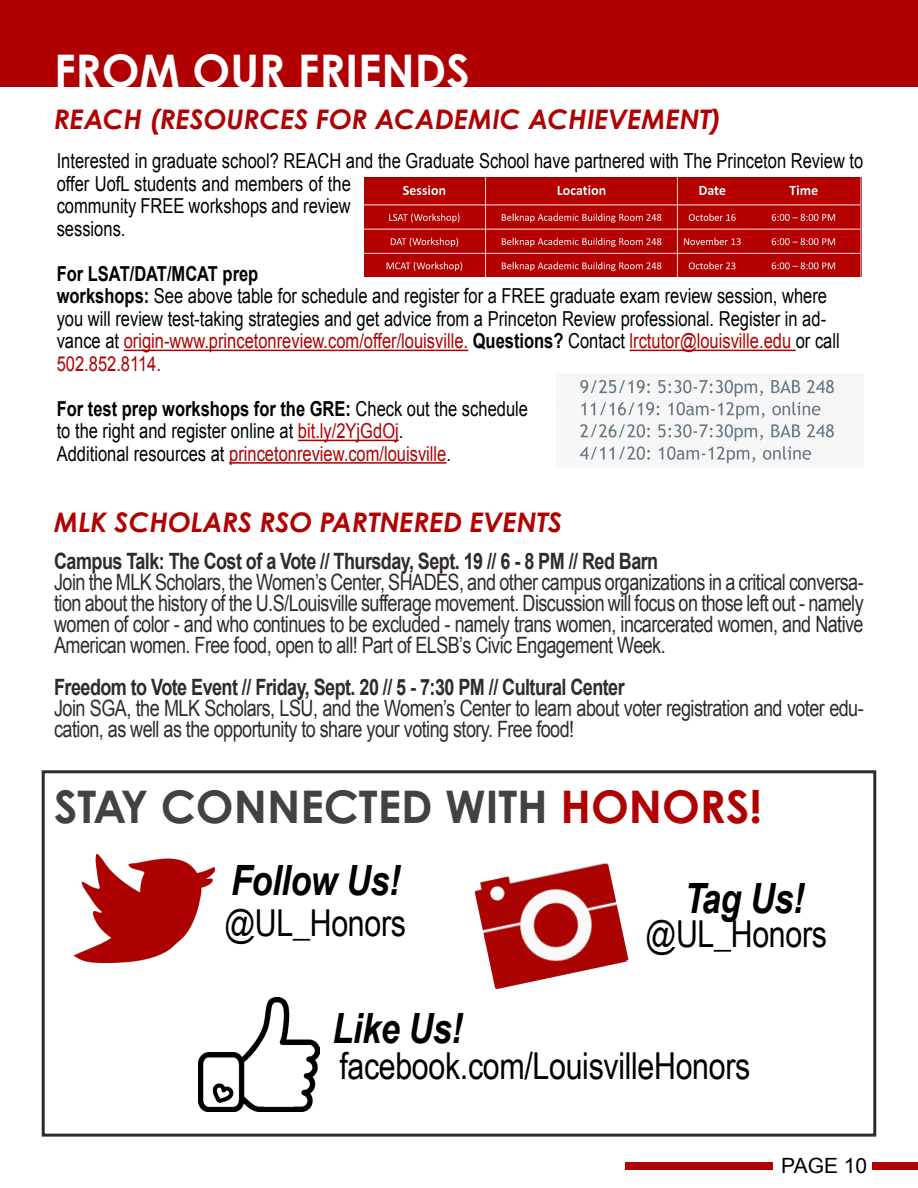
<style>
.page{position:relative;width:918px;height:1188px;background:#fff}
.page>*{position:absolute;margin:0;border:0;box-sizing:border-box;transform-origin:0 0}
.t1{font:700 45px "Century Gothic Pro";color:#424242}
.t2{font:700 45px "Century Gothic Pro";color:#fff}
.t3{font:italic 700 41.85px "Arial Narrow";letter-spacing:-.01em;color:#000}
.t4{font:37.2px "Arial Narrow";letter-spacing:-.01em;color:#000}
.t5{font:italic 700 27px "Century Gothic Pro";color:#b00002}
.t6{font:22.5px/21px "Arial";letter-spacing:-.03em;color:#302a2c;text-align:justify;scale:.8 1}
.t7{font:700 22.5px "Arial";letter-spacing:-.03em;color:#302a2c;scale:.8 1}
.t8{font:21px "Arial";color:#000}
.t9{font:20.7px/22.5px "Arial";color:#000;scale:.8 1}
.t10{font:20.7px "Arial";color:#b00002;scale:.8 1}
.t11{font:700 20.7px "Arial";color:#000;scale:.8 1}
.s1{font-weight:700}
.s2{color:#b00002}
.s3{color:#000}
</style>
<div class="page">
<div style="left:0;top:0;width:918px;height:86px;background:#b00002"></div>
<div style="left:872px;top:1162px;width:46px;height:8px;background:#b00002"></div>
<div style="left:625px;top:1162px;width:148px;height:8px;background:#b00002"></div>
<img style="left:364px;top:177px;width:497px;height:100px">
<img style="left:557px;top:374px;width:306px;height:94px">
<img style="left:474px;top:863px;width:155px;height:126px">
<img style="left:74px;top:854px;width:140px;height:109px">
<img style="left:199px;top:998px;width:120px;height:113px">
<hr style="left:124px;top:350px;width:344px;height:1px;background:#b00002">
<hr style="left:630px;top:350px;width:166px;height:1px;background:#b00002">
<hr style="left:298px;top:440px;width:101px;height:1px;background:#b00002">
<hr style="left:229px;top:462px;width:218px;height:2px;background:#b00002">
<div style="left:42px;top:770px;width:834px;height:367px;border:3px solid #302a2c"></div>
<p class="t2" style="left:54px;top:43px;width:417px">FROM OUR FRIENDS</p>
<p class="t5" style="left:54px;top:102px;width:669px">REACH (RESOURCES FOR ACADEMIC ACHIEVEMENT)</p>
<p class="t9" style="left:57px;top:150px;width:1010px">Interested in graduate school? REACH and the Graduate School have partnered with The Princeton Review to offer UofL students and members of the<br>community FREE workshops and review<br>sessions.</p>
<p class="t11" style="left:57px;top:260px;width:254px">For LSAT/DAT/MCAT prep</p>
<p class="t9" style="left:57px;top:285px;width:980px"><span class="s1">workshops:</span> See above table for schedule and register for a FREE graduate exam review session, where you will review test-taking strategies and get advice from a Princeton Review professional. Register in ad&shy;vance at <span class="s2">origin-www.princetonreview.com/offer/louisville.</span> <span class="s1">Questions?</span> Contact <span class="s2">lrctutor@louisville.edu</span> or call <span class="s2">502.852.8114.</span></p>
<p class="t9" style="left:57px;top:397px;width:591px"><span class="s1">For test prep workshops for the GRE:</span> Check out the schedule to the right and register online at <span class="s2">bit.ly/2YjGdOj</span>.</p>
<p class="t10" style="left:57px;top:440px;width:494px"><span class="s3">Additional resources at</span> princetonreview.com/louisville<span class="s3">.</span></p>
<p class="t5" style="left:54px;top:505px;width:510px">MLK SCHOLARS RSO PARTNERED EVENTS</p>
<p class="t7" style="left:54px;top:547px;width:757px">Campus Talk: The Cost of a Vote // Thursday, Sept. 19 // 6 - 8 PM // Red Barn</p>
<p class="t6" style="left:54px;top:572px;width:1014px">Join the MLK Scholars, the Women’s Center, SHADES, and other campus organizations in a critical conversa&shy;tion about the history of the U.S/Louisville sufferage movement. Discussion will focus on those left out - namely women of color - and who continues to be excluded - namely trans women, incarcerated women, and Native American women. Free food, open to all! Part of ELSB’s Civic Engagement Week.</p>
<p class="t7" style="left:54px;top:673px;width:715px">Freedom to Vote Event // Friday, Sept. 20 // 5 - 7:30 PM // Cultural Center</p>
<p class="t6" style="left:54px;top:698px;width:1014px">Join SGA, the MLK Scholars, LSU, and the Women’s Center to learn about voter registration and voter edu&shy;cation, as well as the opportunity to share your voting story. Free food!</p>
<p class="t1" style="left:54px;top:779px;width:709px">STAY CONNECTED WITH <span class="s2">HONORS!</span></p>
<p class="t3" style="left:231px;top:849px;width:171px">Follow Us!</p>
<p class="t4" style="left:224px;top:895px;width:183px">@UL_Honors</p>
<p class="t3" style="left:685px;top:867px;width:122px">Tag Us!</p>
<p class="t4" style="left:645px;top:907px;width:183px">@UL_Honors</p>
<p class="t3" style="left:332px;top:997px;width:132px">Like Us!</p>
<p class="t4" style="left:339px;top:1039px;width:413px">facebook.com/LouisvilleHonors</p>
<p class="t8" style="left:781px;top:1152px;width:87px">PAGE 10</p>
</div>
